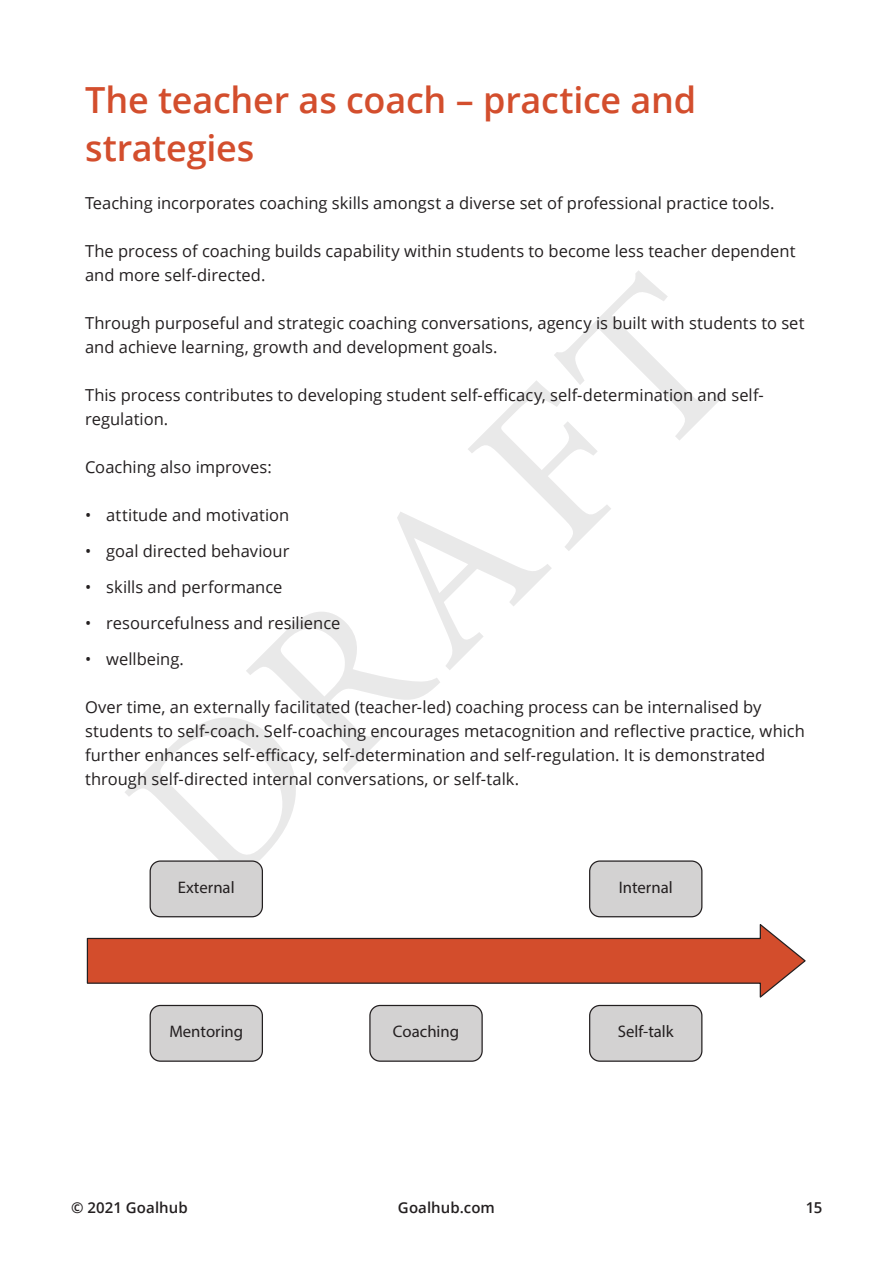
<style>
.page{position:relative;width:893px;height:1263px;background:#fff}
.page>*{position:absolute;margin:0;border:0;box-sizing:border-box;transform-origin:0 0}
.t1{font:600 36px/48px "Open Sans";letter-spacing:-.005em;color:#d34e2d}
.t2{font:16.8px "Myriad Pro";color:#231f20}
.t3{font:16.5px/24px "Open Sans";color:#231f20}
.t4{font:600 15px "Open Sans";letter-spacing:.005em;color:#231f20}
</style>
<div class="page">
<svg style="left:125px;top:270px;width:599px;height:625px"></svg>
<svg style="left:86px;top:924px;width:720px;height:74px"></svg>
<div style="left:150px;top:861px;width:112px;height:56px;background:#d3d2d2;border-radius:10px"></div>
<div style="left:150px;top:860px;width:113px;height:57px;border:1px solid #231f20;border-radius:10px"></div>
<div style="left:590px;top:861px;width:112px;height:56px;background:#d3d2d2;border-radius:10px"></div>
<div style="left:589px;top:860px;width:113px;height:57px;border:1px solid #231f20;border-radius:10px"></div>
<div style="left:150px;top:1005px;width:112px;height:56px;background:#d3d2d2;border-radius:10px"></div>
<div style="left:150px;top:1005px;width:113px;height:57px;border:1px solid #231f20;border-radius:10px"></div>
<div style="left:590px;top:1005px;width:112px;height:56px;background:#d3d2d2;border-radius:10px"></div>
<div style="left:589px;top:1005px;width:113px;height:57px;border:1px solid #231f20;border-radius:10px"></div>
<div style="left:370px;top:1005px;width:112px;height:56px;background:#d3d2d2;border-radius:10px"></div>
<div style="left:369px;top:1005px;width:114px;height:57px;border:1px solid #231f20;border-radius:10px"></div>
<p class="t1" style="left:85px;top:75px;width:613px">The teacher as coach – practice and strategies</p>
<p class="t3" style="left:85px;top:190px;width:691px">Teaching incorporates coaching skills amongst a diverse set of professional practice tools.</p>
<p class="t3" style="left:85px;top:238px;width:712px">The process of coaching builds capability within students to become less teacher dependent and more self-directed.</p>
<p class="t3" style="left:85px;top:310px;width:721px">Through purposeful and strategic coaching conversations, agency is built with students to set and achieve learning, growth and development goals.</p>
<p class="t3" style="left:85px;top:382px;width:680px">This process contributes to developing student self-efficacy, self-determination and self&shy;regulation.</p>
<p class="t3" style="left:85px;top:454px;width:188px">Coaching also improves:</p>
<p class="t3" style="left:85px;top:502px;width:206px">• attitude and motivation</p>
<p class="t3" style="left:85px;top:538px;width:206px">• goal directed behaviour</p>
<p class="t3" style="left:85px;top:574px;width:199px">• skills and performance</p>
<p class="t3" style="left:85px;top:610px;width:257px">• resourcefulness and resilience</p>
<p class="t3" style="left:85px;top:646px;width:100px">• wellbeing.</p>
<p class="t3" style="left:85px;top:694px;width:721px">Over time, an externally facilitated (teacher-led) coaching process can be internalised by students to self-coach. Self-coaching encourages metacognition and reflective practice, which further enhances self-efficacy, self-determination and self-regulation. It is demonstrated through self-directed internal conversations, or self-talk.</p>
<p class="t2" style="left:178px;top:877px;width:58px">External</p>
<p class="t2" style="left:619px;top:877px;width:56px">Internal</p>
<p class="t2" style="left:169px;top:1021px;width:75px">Mentoring</p>
<p class="t2" style="left:393px;top:1021px;width:68px">Coaching</p>
<p class="t2" style="left:618px;top:1021px;width:58px">Self-talk</p>
<p class="t4" style="left:71px;top:1198px;width:118px">© 2021 Goalhub</p>
<p class="t4" style="left:398px;top:1198px;width:98px">Goalhub.com</p>
<p class="t4" style="left:806px;top:1198px;width:18px">15</p>
</div>
